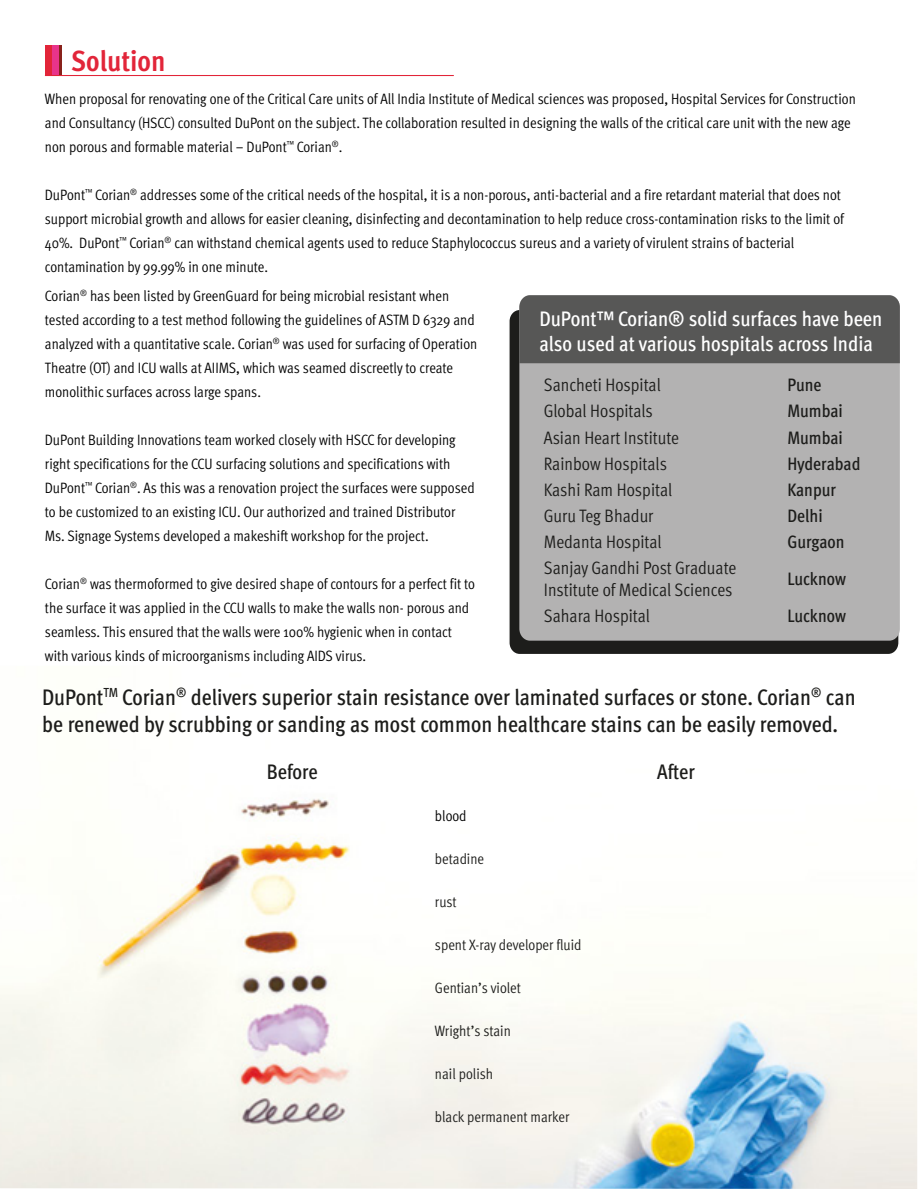
<style>
.page{position:relative;width:918px;height:1189px;background:#fff}
.page>*{position:absolute;margin:0;border:0;box-sizing:border-box;transform-origin:0 0}
.t1{font:700 29.1px "Meta Cond";color:#e22539}
.t2{font:500 22.5px/27px "Meta Cond";color:#1d1d1b}
.t3{font:500 21px/25.2px "Meta Cond";color:#fff}
.t4{font:500 21px "Meta Cond";color:#1d1d1b}
.t5{font:18px/21.6px "Meta Cond Normal";color:#1d1d1b}
.t6{font:500 18px "Meta Cond";color:#1d1d1b}
.t7{font:15px/24px "Meta Cond Normal";color:#020202}
.t8{font:15px "Meta Cond Normal";color:#1d1d1b}
</style>
<div class="page">
<div style="left:509px;top:309px;width:390px;height:345px;background:#1d1d1b;border-radius:11px"></div>
<div style="left:45px;top:46px;width:8px;height:30px;background:#e22539"></div>
<div style="left:53px;top:46px;width:6px;height:30px;background:#e8348b"></div>
<hr style="left:59px;top:46px;width:3px;height:30px;background:#89221b">
<hr style="left:45px;top:75px;width:409px;height:1px;background:#e22539">
<img style="left:0;top:798px;width:917px;height:390px">
<div style="left:519px;top:295px;width:381px;height:345px;background:#b3b2b2;border-radius:11px"></div>
<div style="left:519px;top:295px;width:381px;height:68px;background:#575756"></div>
<h1 class="t1" style="left:71px;top:43px;width:96px">Solution</h1>
<p class="t7" style="left:45px;top:86px;width:812px">When proposal for renovating one of the Critical Care units of All India Institute of Medical sciences was proposed, Hospital Services for Construction and Consultancy (HSCC) consulted DuPont on the subject. The collaboration resulted in designing the walls of the critical care unit with the new age non porous and formable material – DuPont<sup>™</sup> Corian<sup>®</sup>.</p>
<p class="t7" style="left:45px;top:182px;width:800px">DuPont<sup>™</sup> Corian<sup>®</sup> addresses some of the critical needs of the hospital, it is a non-porous, anti-bacterial and a fire retardant material that does not support microbial growth and allows for easier cleaning, disinfecting and decontamination to help reduce cross-contamination risks to the limit of 40%. DuPont<sup>™</sup> Corian<sup>®</sup> can withstand chemical agents used to reduce Staphylococcus sureus and a variety of virulent strains of bacterial contamination by 99.99% in one minute.</p>
<p class="t7" style="left:45px;top:283px;width:434px">Corian<sup>®</sup> has been listed by GreenGuard for being microbial resistant when tested according to a test method following the guidelines of ASTM D 6329 and analyzed with a quantitative scale. Corian<sup>®</sup> was used for surfacing of Operation Theatre (OT) and ICU walls at AIIMS, which was seamed discreetly to create monolithic surfaces across large spans.</p>
<p class="t7" style="left:45px;top:427px;width:431px">DuPont Building Innovations team worked closely with HSCC for developing right specifications for the CCU surfacing solutions and specifications with DuPont<sup>™</sup> Corian<sup>®</sup>. As this was a renovation project the surfaces were supposed to be customized to an existing ICU. Our authorized and trained Distributor Ms. Signage Systems developed a makeshift workshop for the project.</p>
<p class="t7" style="left:45px;top:571px;width:432px">Corian<sup>®</sup> was thermoformed to give desired shape of contours for a perfect fit to the surface it was applied in the CCU walls to make the walls non- porous and seamless. This ensured that the walls were 100% hygienic when in contact with various kinds of microorganisms including AIDS virus.</p>
<h3 class="t3" style="left:539px;top:305px;width:345px">DuPont™ Corian® solid surfaces have been also used at various hospitals across India</h3>
<p class="t5" style="left:544px;top:374px;width:118px">Sancheti Hospital</p>
<p class="t6" style="left:788px;top:374px;width:35px">Pune</p>
<p class="t5" style="left:544px;top:400px;width:111px">Global Hospitals</p>
<p class="t6" style="left:788px;top:400px;width:57px">Mumbai</p>
<p class="t5" style="left:544px;top:426px;width:137px">Asian Heart Institute</p>
<p class="t6" style="left:788px;top:427px;width:57px">Mumbai</p>
<p class="t5" style="left:544px;top:452px;width:125px">Rainbow Hospitals</p>
<p class="t6" style="left:788px;top:453px;width:74px">Hyderabad</p>
<p class="t5" style="left:544px;top:478px;width:130px">Kashi Ram Hospital</p>
<p class="t6" style="left:788px;top:479px;width:50px">Kanpur</p>
<p class="t5" style="left:544px;top:504px;width:111px">Guru Teg Bhadur</p>
<p class="t6" style="left:788px;top:505px;width:37px">Delhi</p>
<p class="t5" style="left:544px;top:530px;width:119px">Medanta Hospital</p>
<p class="t6" style="left:788px;top:531px;width:59px">Gurgaon</p>
<p class="t5" style="left:544px;top:557px;width:194px">Sanjay Gandhi Post Graduate<br>Institute of Medical Sciences</p>
<p class="t6" style="left:788px;top:568px;width:60px">Lucknow</p>
<p class="t5" style="left:544px;top:604px;width:108px">Sahara Hospital</p>
<p class="t6" style="left:788px;top:605px;width:60px">Lucknow</p>
<h2 class="t2" style="left:42px;top:682px;width:815px">DuPont<sup>TM</sup> Corian<sup>®</sup> delivers superior stain resistance over laminated surfaces or stone. Corian<sup>®</sup> can be renewed by scrubbing or sanding as most common healthcare stains can be easily removed.</h2>
<h3 class="t4" style="left:267px;top:759px;width:52px">Before</h3>
<h3 class="t4" style="left:657px;top:759px;width:39px">After</h3>
<p class="t7" style="left:435px;top:803px;width:33px">blood</p>
<p class="t8" style="left:435px;top:850px;width:51px">betadine</p>
<p class="t8" style="left:435px;top:892px;width:23px">rust</p>
<p class="t8" style="left:435px;top:935px;width:148px">spent X-ray developer fluid</p>
<p class="t8" style="left:435px;top:978px;width:88px">Gentian’s violet</p>
<p class="t8" style="left:435px;top:1021px;width:77px">Wright’s stain</p>
<p class="t8" style="left:435px;top:1064px;width:60px">nail polish</p>
<p class="t8" style="left:435px;top:1107px;width:136px">black permanent marker</p>
</div>
